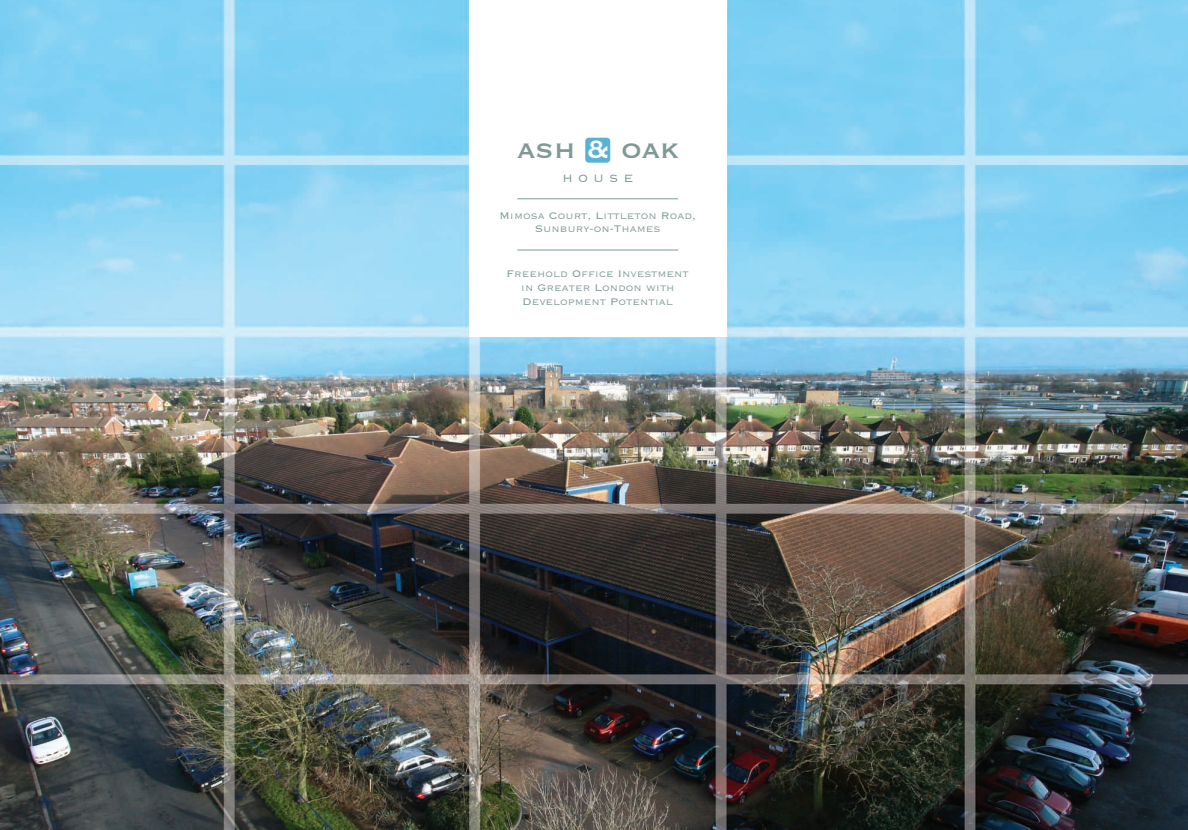
<style>
.page{position:relative;width:1188px;height:830px;background:#fff}
.page>*{position:absolute;margin:0;border:0;box-sizing:border-box;transform-origin:0 0}
.t1{font:32.88px "Copperplate";color:#7f9997}
.t2{font:300 16.5px "Copperplate";letter-spacing:.305em;color:#7f9997}
.t3{font:300 12.5px/13.8px "Copperplate";color:#7f9997;text-align:center}
.s1{color:#fff}
</style>
<div class="page">
<img style="left:0;top:0;width:1187px;height:829px">
<div style="left:469px;top:0;width:257px;height:337px;background:#fff"></div>
<div style="left:585px;top:138px;width:25px;height:25px;background:#58b2d3;border-radius:4px"></div>
<hr style="left:517px;top:198px;width:161px;height:1px;background:#7f9997">
<hr style="left:517px;top:249px;width:161px;height:1px;background:#7f9997">
<h1 class="t1" style="left:517px;top:128px;width:163px">ash <span class="s1">&amp;</span> oak</h1>
<h2 class="t2" style="left:562px;top:166px;width:73px">house</h2>
<p class="t3" style="left:499px;top:207px;width:198px">Mimosa Court, Littleton Road,<br>Sunbury-on-Thames</p>
<p class="t3" style="left:506px;top:266px;width:184px">Freehold Office Investment in Greater London with<br>Development Potential</p>
</div>
